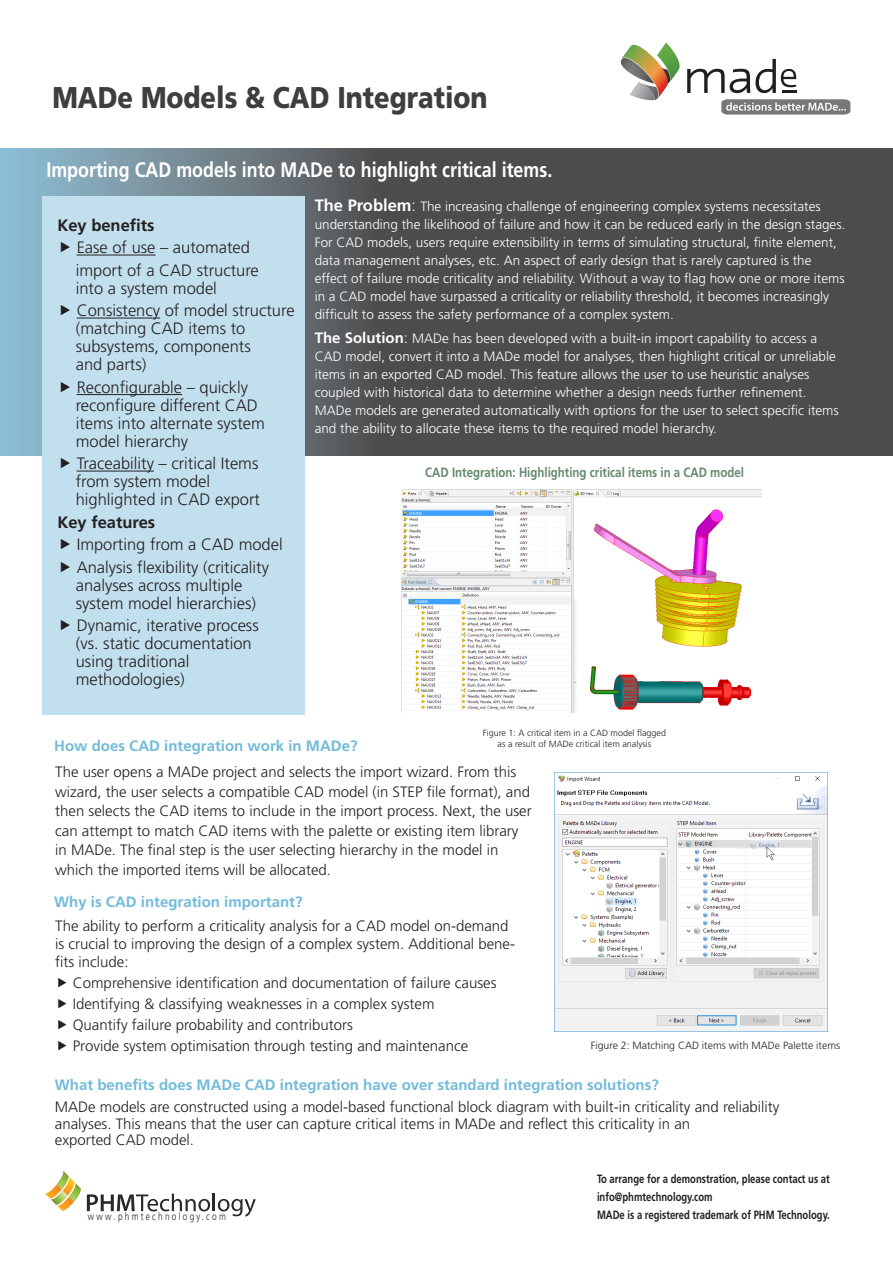
<style>
.page{position:relative;width:893px;height:1263px;background:#fff}
.page>*{position:absolute;margin:0;border:0;box-sizing:border-box;transform-origin:0 0}
.t1{font:900 30px "Frutiger";color:#3e3e3f;scale:.85 1}
.t2{font:700 21px "Frutiger";color:#fff;scale:.85 1}
.t3{font:300 16.5px "Frutiger";color:#231f20}
.t4{font:700 16.5px "Frutiger";color:#231f20}
.t5{font:300 15px/19.5px "Frutiger";color:#231f20}
.t6{font:700 15px "Frutiger";color:#71bbda}
.t7{font:300 13.5px/18px "Frutiger";color:#fff}
.t8{font:700 13.5px "Frutiger";color:#648a6e;scale:.85 1}
.t9{font:700 12px "Frutiger";color:#231f20;scale:.79 1}
.t10{font:300 10.5px "Frutiger";color:#231f20}
.t11{font:300 10.5px "Frutiger";letter-spacing:.27em;color:#231f20;scale:.79 1}
.t12{font:300 9px/10.8px "Frutiger";color:#231f20;text-align:center}
.s1{font-weight:700;font-size:16.5px}
.s2{font-size:16.5px}
.s3{font-weight:700;font-size:15px}
.s4{font-size:15px}
</style>
<div class="page">
<svg style="left:620px;top:43px;width:230px;height:72px"></svg>
<svg style="left:0;top:149px;width:893px;height:306px;background:#53585b"></svg>
<div style="left:43px;top:196px;width:262px;height:518px;background:#c2dfed"></div>
<hr style="left:77px;top:255px;width:79px;height:1px;background:#231f20">
<hr style="left:77px;top:318px;width:83px;height:1px;background:#231f20">
<hr style="left:77px;top:394px;width:105px;height:1px;background:#231f20">
<hr style="left:77px;top:471px;width:77px;height:1px;background:#231f20">
<img style="left:402px;top:489px;width:359px;height:223px">
<svg style="left:45px;top:1171px;width:211px;height:45px"></svg>
<img style="left:555px;top:775px;width:272px;height:256px">
<p class="t1" style="left:52px;top:80px;width:513px">MADe Models &amp; CAD Integration</p>
<p class="t2" style="left:46px;top:157px;width:597px">Importing CAD models into MADe to highlight critical items.</p>
<p class="t4" style="left:57px;top:215px;width:99px">Key benefits</p>
<p class="t3" style="left:77px;top:238px;width:175px">Ease of use – automated</p>
<p class="t3" style="left:76px;top:261px;width:185px">import of a CAD structure</p>
<p class="t3" style="left:76px;top:279px;width:143px">into a system model</p>
<p class="t3" style="left:77px;top:301px;width:219px">Consistency of model structure</p>
<p class="t3" style="left:76px;top:319px;width:171px">(matching CAD items to</p>
<p class="t3" style="left:76px;top:337px;width:177px">subsystems, components</p>
<p class="t3" style="left:76px;top:355px;width:72px">and parts)</p>
<p class="t3" style="left:77px;top:378px;width:173px">Reconfigurable – quickly</p>
<p class="t3" style="left:76px;top:396px;width:184px">reconfigure different CAD</p>
<p class="t3" style="left:76px;top:414px;width:191px">items into alternate system</p>
<p class="t3" style="left:76px;top:432px;width:114px">model hierarchy</p>
<p class="t3" style="left:77px;top:454px;width:183px">Traceability – critical Items</p>
<p class="t3" style="left:76px;top:472px;width:136px">from system model</p>
<p class="t3" style="left:76px;top:490px;width:186px">highlighted in CAD export</p>
<p class="t4" style="left:57px;top:512px;width:99px">Key features</p>
<p class="t3" style="left:77px;top:535px;width:207px">Importing from a CAD model</p>
<p class="t3" style="left:77px;top:558px;width:194px">Analysis flexibility (criticality</p>
<p class="t3" style="left:76px;top:576px;width:168px">analyses across multiple</p>
<p class="t3" style="left:76px;top:594px;width:182px">system model hierarchies)</p>
<p class="t3" style="left:77px;top:616px;width:184px">Dynamic, iterative process</p>
<p class="t3" style="left:76px;top:634px;width:178px">(vs. static documentation</p>
<p class="t3" style="left:76px;top:652px;width:115px">using traditional</p>
<p class="t3" style="left:76px;top:670px;width:111px">methodologies)</p>
<p class="t7" style="left:315px;top:198px;width:532px"><span class="s1">The Problem</span><span class="s2">:</span> The increasing challenge of engineering complex systems necessitates understanding the likelihood of failure and how it can be reduced early in the design stages.<br>For CAD models, users require extensibility in terms of simulating structural, finite element, data management analyses, etc. An aspect of early design that is rarely captured is the effect of failure mode criticality and reliability. Without a way to flag how one or more items in a CAD model have surpassed a criticality or reliability threshold, it becomes increasingly difficult to assess the safety performance of a complex system.</p>
<p class="t7" style="left:315px;top:330px;width:523px"><span class="s3">The Solution</span><span class="s4">:</span> MADe has been developed with a built-in import capability to access a<br>CAD model, convert it into a MADe model for analyses, then highlight critical or unreliable items in an exported CAD model. This feature allows the user to use heuristic analyses</p>
<p class="t7" style="left:315px;top:384px;width:526px">coupled with historical data to determine whether a design needs further refinement.<br>MADe models are generated automatically with options for the user to select specific items and the ability to allocate these items to the required model hierarchy.</p>
<p class="t8" style="left:425px;top:465px;width:377px">CAD Integration: Highlighting critical items in a CAD model</p>
<p class="t6" style="left:54px;top:736px;width:305px">How does CAD integration work in MADe?</p>
<p class="t12" style="left:483px;top:728px;width:185px">Figure 1: A critical item in a CAD model flagged as a result of MADe critical item analysis</p>
<p class="t5" style="left:55px;top:762px;width:478px">The user opens a MADe project and selects the import wizard. From this wizard, the user selects a compatible CAD model (in STEP file format), and then selects the CAD items to include in the import process. Next, the user can attempt to match CAD items with the palette or existing item library in MADe. The final step is the user selecting hierarchy in the model in which the imported items will be allocated.</p>
<p class="t6" style="left:54px;top:893px;width:250px">Why is CAD integration important?</p>
<p class="t5" style="left:55px;top:917px;width:461px;line-height:18px">The ability to perform a criticality analysis for a CAD model on-demand is crucial to improving the design of a complex system. Additional bene&shy;fits include:</p>
<p class="t5" style="left:73px;top:973px;width:425px">Comprehensive identification and documentation of failure causes</p>
<p class="t5" style="left:73px;top:994px;width:363px">Identifying &amp; classifying weaknesses in a complex system</p>
<p class="t5" style="left:73px;top:1015px;width:282px">Quantify failure probability and contributors</p>
<p class="t5" style="left:73px;top:1036px;width:397px">Provide system optimisation through testing and maintenance</p>
<p class="t6" style="left:55px;top:1076px;width:605px">What benefits does MADe CAD integration have over standard integration solutions?</p>
<p class="t5" style="left:55px;top:1097px;width:726px">MADe models are constructed using a model-based functional block diagram with built-in criticality and reliability</p>
<p class="t5" style="left:55px;top:1114px;width:637px">analyses. This means that the user can capture critical items in MADe and reflect this criticality in an</p>
<p class="t5" style="left:55px;top:1130px;width:141px">exported CAD model.</p>
<p class="t9" style="left:597px;top:1171px;width:296px">To arrange for a demonstration, please contact us at</p>
<p class="t9" style="left:597px;top:1189px;width:148px">info@phmtechnology.com</p>
<p class="t11" style="left:88px;top:1210px;width:176px">www.phmtechnology.com</p>
<p class="t9" style="left:597px;top:1207px;width:296px">MADe is a registered trademark of PHM Technology.</p>
<p class="t10" style="left:591px;top:1040px;width:251px">Figure 2: Matching CAD items with MADe Palette items</p>
</div>
